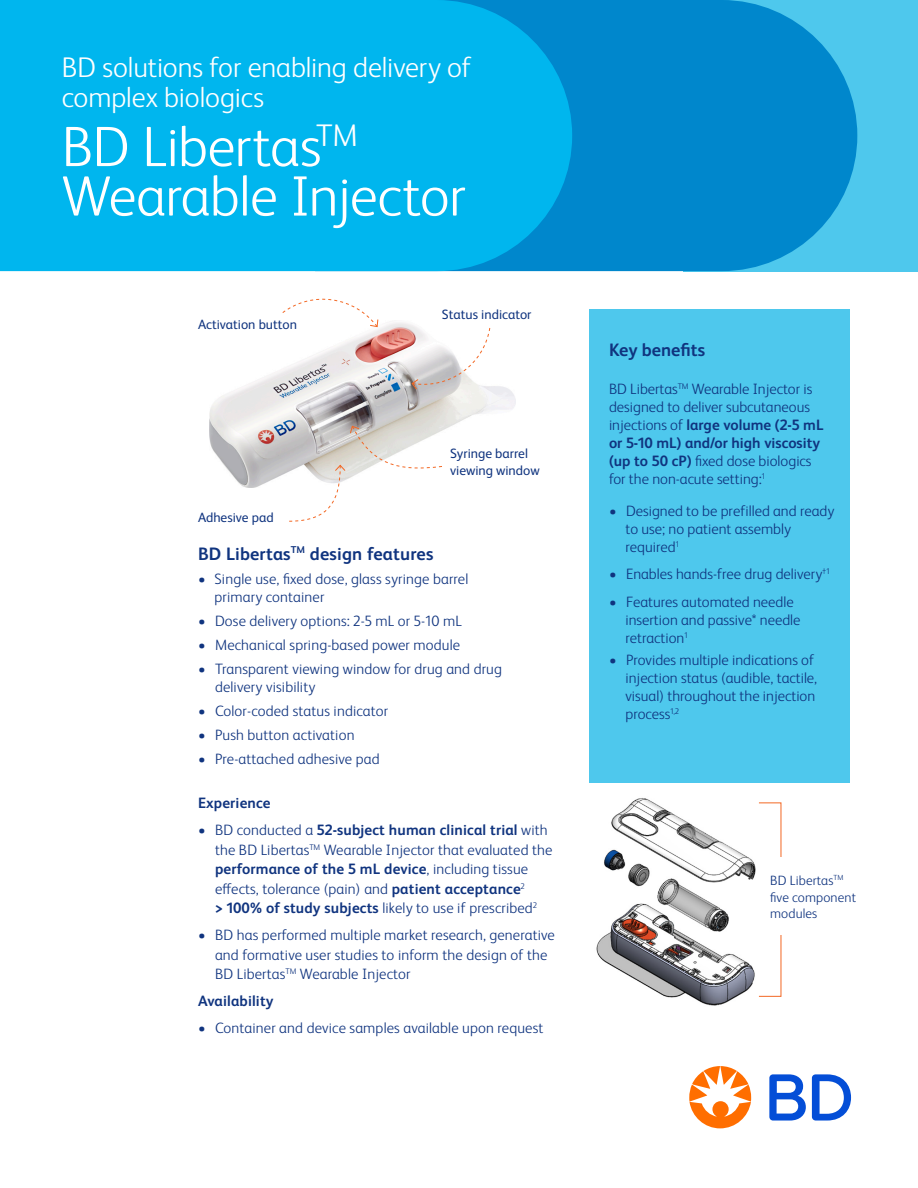
<style>
.page{position:relative;width:918px;height:1188px;background:#fff}
.page>*{position:absolute;margin:0;border:0;box-sizing:border-box;transform-origin:0 0}
.Headline_FS_Albert_T{font:300 57px/49.5px "FS Albert Pro";letter-spacing:-.01em;color:#fff}
.Headline_FS_Albert_T-2{font:300 28.5px/30px "FS Albert Pro";letter-spacing:-.005em;color:#fff}
.t1{font:700 18px "FS Albert Pro";letter-spacing:.01em;color:#10347f}
.t2{font:300 15px/18px "FS Albert Pro";letter-spacing:.005em;color:#10347f}
.t3{font:700 15px "FS Albert Pro";letter-spacing:.01em;color:#10347f}
.t4{font:13.5px/16.5px "FS Albert Pro";color:#10347f}
.t5{font:300 13.5px "FS Albert Pro";letter-spacing:.01em;color:#10347f}
.s1{font-weight:700}
</style>
<div class="page">
<div style="left:683px;top:0;width:235px;height:271px;background:#4ec8ed"></div>
<svg style="left:572px;top:0;width:285px;height:271px;fill:#0087cc"></svg>
<div style="left:0;top:0;width:572px;height:271px;background:#00b6ee"></div>
<svg style="left:769px;top:1074px;width:82px;height:47px"></svg>
<svg style="left:689px;top:1066px;width:62px;height:62px"></svg>
<div style="left:590px;top:309px;width:260px;height:474px;background:#4ec8ed"></div>
<img style="left:209px;top:322px;width:307px;height:165px">
<svg style="left:282px;top:298px;width:97px;height:30px"></svg>
<svg style="left:411px;top:327px;width:80px;height:63px"></svg>
<svg style="left:288px;top:425px;width:155px;height:97px"></svg>
<img style="left:596px;top:798px;width:163px;height:208px">
<p class="Headline_FS_Albert_T-2" style="left:62px;top:51px;width:411px">BD solutions for enabling delivery of complex biologics</p>
<p class="Headline_FS_Albert_T" style="left:62px;top:118px;width:405px">BD Libertas<sup>TM<br></sup>Wearable Injector</p>
<p class="t4" style="left:198px;top:315px;width:101px">Activation button</p>
<p class="t4" style="left:198px;top:508px;width:77px">Adhesive pad</p>
<p class="t4" style="left:442px;top:305px;width:91px">Status indicator</p>
<p class="t4" style="left:450px;top:445px;width:91px">Syringe barrel viewing window</p>
<p class="t1" style="left:198px;top:541px;width:237px">BD Libertas<sup>TM</sup> design features</p>
<p class="t2" style="left:214px;top:569px;width:255px;text-indent:-16px">• Single use, fixed dose, glass syringe barrel primary container</p>
<p class="t2" style="left:198px;top:611px;width:265px">• Dose delivery options: 2-5 mL or 5-10 mL</p>
<p class="t2" style="left:198px;top:635px;width:264px">• Mechanical spring-based power module</p>
<p class="t2" style="left:215px;top:659px;width:288px;text-indent:-17px">• Transparent viewing window for drug and drug delivery visibility</p>
<p class="t2" style="left:198px;top:701px;width:192px">• Color-coded status indicator</p>
<p class="t2" style="left:198px;top:725px;width:158px">• Push button activation</p>
<p class="t2" style="left:198px;top:749px;width:183px">• Pre-attached adhesive pad</p>
<p class="t3" style="left:198px;top:793px;width:74px">Experience</p>
<p class="t2" style="left:215px;top:820px;width:339px;line-height:19.5px;text-indent:-17px">• BD conducted a <span class="s1">52-subject human clinical trial</span> with the BD Libertas<sup>TM</sup> Wearable Injector that evaluated the <span class="s1">performance of the 5 mL device</span>, including tissue effects, tolerance (pain) and <span class="s1">patient acceptance</span><sup>2<br></sup><span class="s1">&gt; 100% of study subjects</span> likely to use if prescribed<sup>2</sup></p>
<p class="t2" style="left:215px;top:925px;width:341px;line-height:19.5px;text-indent:-17px">• BD has performed multiple market research, generative and formative user studies to inform the design of the<br>BD Libertas<sup>TM</sup> Wearable Injector</p>
<p class="t3" style="left:198px;top:991px;width:77px">Availability</p>
<p class="t2" style="left:198px;top:1018px;width:347px">• Container and device samples available upon request</p>
<p class="t1" style="left:609px;top:337px;width:98px">Key benefits</p>
<p class="t2" style="left:609px;top:379px;width:216px">BD Libertas<sup>TM</sup> Wearable Injector is designed to deliver subcutaneous injections of <span class="s1">large volume (2-5 mL or 5-10 mL) and/or high viscosity (up to 50 cP)</span> fixed dose biologics for the non-acute setting:<sup>1</sup></p>
<p class="t2" style="left:626px;top:501px;width:210px;text-indent:-16px">• Designed to be prefilled and ready to use; no patient assembly required<sup>1</sup></p>
<p class="t2" style="left:609px;top:564px;width:222px">• Enables hands-free drug delivery<sup>†1</sup></p>
<p class="t2" style="left:626px;top:592px;width:177px;text-indent:-16px">• Features automated needle insertion and passive* needle retraction<sup>1</sup></p>
<p class="t2" style="left:626px;top:650px;width:193px;text-indent:-16px">• Provides multiple indications of injection status (audible, tactile, visual) throughout the injection process<sup>1,2</sup></p>
<p class="t5" style="left:770px;top:871px;width:75px">BD Libertas<sup>TM</sup></p>
<p class="t5" style="left:770px;top:888px;width:87px">five component</p>
<p class="t5" style="left:770px;top:904px;width:49px">modules</p>
</div>
